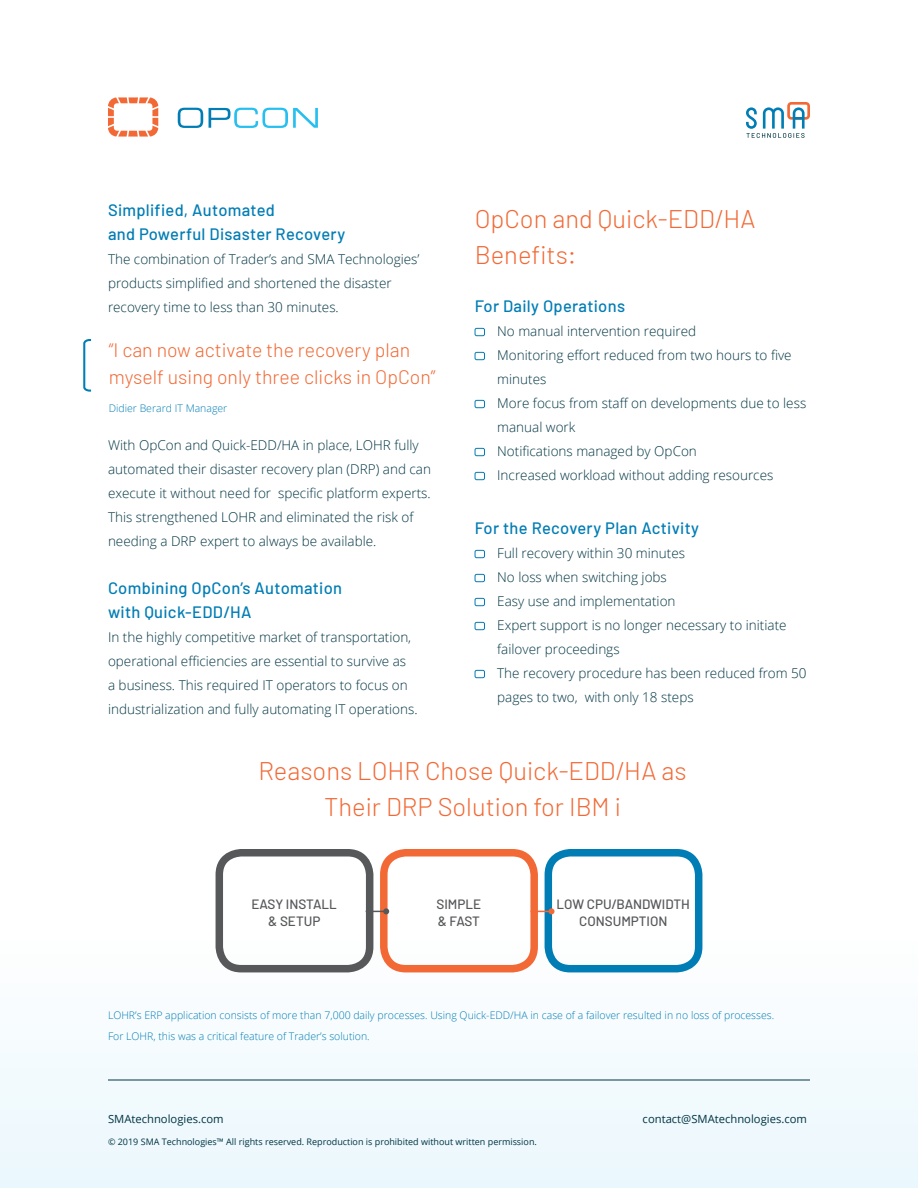
<style>
.page{position:relative;width:918px;height:1188px;background:#fff}
.page>*{position:absolute;margin:0;border:0;box-sizing:border-box;transform-origin:0 0}
.subhead{font:300 25.5px/36px "Barlow";color:#f26935;text-align:center}
.Quote_1{font:300 19.5px/27px "Barlow";color:#f26935}
.Headline_3{font:500 16.5px/24px "Barlow";letter-spacing:.02em;color:#007db5}
.body_text{font:300 13.5px/24px "Open Sans";color:#003543}
.Bullet_Text{font:300 13.5px/24px "Open Sans";color:#003543}
.small_graphic_text{font:500 13.5px/16.2px "Barlow";color:#57585a}
.t1{font:11.25px "Open Sans";color:#003543}
.Attribute{font:300 10.5px/21px "Open Sans";color:#007db5}
.t2{font:9px "Open Sans";color:#003543}
</style>
<div class="page">
<div style="left:0;top:793px;width:918px;height:395px;background:#f9fcfe"></div>
<hr style="left:108px;top:1080px;width:702px;height:1px;background:#003543">
<svg style="left:746px;top:102px;width:64px;height:36px"></svg>
<svg style="left:108px;top:97px;width:50px;height:40px"></svg>
<svg style="left:178px;top:108px;width:25px;height:20px"></svg>
<svg style="left:209px;top:108px;width:109px;height:20px"></svg>
<div style="left:475px;top:328px;width:10px;height:8px;border:1px solid #007db5;border-radius:2px"></div>
<div style="left:475px;top:352px;width:10px;height:8px;border:1px solid #007db5;border-radius:2px"></div>
<div style="left:475px;top:400px;width:10px;height:8px;border:1px solid #007db5;border-radius:2px"></div>
<div style="left:475px;top:448px;width:10px;height:8px;border:1px solid #007db5;border-radius:2px"></div>
<div style="left:475px;top:472px;width:10px;height:8px;border:1px solid #007db5;border-radius:2px"></div>
<div style="left:475px;top:550px;width:10px;height:8px;border:1px solid #007db5;border-radius:2px"></div>
<div style="left:475px;top:574px;width:10px;height:8px;border:1px solid #007db5;border-radius:2px"></div>
<div style="left:475px;top:598px;width:10px;height:8px;border:1px solid #007db5;border-radius:2px"></div>
<div style="left:475px;top:622px;width:10px;height:8px;border:1px solid #007db5;border-radius:2px"></div>
<div style="left:475px;top:670px;width:10px;height:8px;border:1px solid #007db5;border-radius:2px"></div>
<div style="left:216px;top:849px;width:157px;height:123px;border:8px solid #57585a;border-radius:22px"></div>
<div style="left:380px;top:849px;width:158px;height:123px;border:8px solid #f26935;border-radius:22px"></div>
<div style="left:545px;top:849px;width:157px;height:123px;border:8px solid #007db5;border-radius:22px"></div>
<svg style="left:366px;top:908px;width:23px;height:6px"></svg>
<svg style="left:531px;top:908px;width:24px;height:6px"></svg>
<svg style="left:83px;top:339px;width:9px;height:53px"></svg>
<p class="Headline_3" style="left:108px;top:198px;width:239px">Simplified, Automated<br>and Powerful Disaster Recovery</p>
<p class="body_text" style="left:108px;top:247px;width:313px">The combination of Trader’s and SMA Technologies’ products simplified and shortened the disaster recovery time to less than 30 minutes.</p>
<p class="Quote_1" style="left:109px;top:336px;width:328px">“I can now activate the recovery plan myself using only three clicks in OpCon”</p>
<p class="Attribute" style="left:109px;top:397px;width:120px">Didier Berard IT Manager</p>
<p class="body_text" style="left:108px;top:433px;width:325px">With OpCon and Quick-EDD/HA in place, LOHR fully automated their disaster recovery plan (DRP) and can execute it without need for specific platform experts.<br>This strengthened LOHR and eliminated the risk of needing a DRP expert to always be available.</p>
<p class="Headline_3" style="left:108px;top:576px;width:236px">Combining OpCon’s Automation with Quick-EDD/HA</p>
<p class="body_text" style="left:108px;top:625px;width:311px">In the highly competitive market of transportation, operational efficiencies are essential to survive as<br>a business. This required IT operators to focus on industrialization and fully automating IT operations.</p>
<p class="subhead" style="left:475px;top:200px;width:282px;text-align:left">OpCon and Quick-EDD/HA<br>Benefits:</p>
<p class="Headline_3" style="left:475px;top:294px;width:152px">For Daily Operations</p>
<p class="Bullet_Text" style="left:497px;top:319px;width:200px">No manual intervention required</p>
<p class="Bullet_Text" style="left:497px;top:343px;width:296px">Monitoring effort reduced from two hours to five minutes</p>
<p class="Bullet_Text" style="left:497px;top:391px;width:311px">More focus from staff on developments due to less manual work</p>
<p class="Bullet_Text" style="left:497px;top:439px;width:201px">Notifications managed by OpCon</p>
<p class="Bullet_Text" style="left:497px;top:463px;width:278px">Increased workload without adding resources</p>
<p class="Headline_3" style="left:475px;top:516px;width:226px">For the Recovery Plan Activity</p>
<p class="Bullet_Text" style="left:497px;top:541px;width:189px">Full recovery within 30 minutes</p>
<p class="Bullet_Text" style="left:497px;top:565px;width:171px">No loss when switching jobs</p>
<p class="Bullet_Text" style="left:497px;top:589px;width:180px">Easy use and implementation</p>
<p class="Bullet_Text" style="left:497px;top:613px;width:291px">Expert support is no longer necessary to initiate failover proceedings</p>
<p class="Bullet_Text" style="left:497px;top:661px;width:311px">The recovery procedure has been reduced from 50 pages to two, with only 18 steps</p>
<p class="subhead" style="left:258px;top:752px;width:430px">Reasons LOHR Chose Quick-EDD/HA as<br>Their DRP Solution for IBM i</p>
<p class="small_graphic_text" style="left:252px;top:896px;width:87px">EASY INSTALL</p>
<p class="small_graphic_text" style="left:268px;top:912px;width:54px">&amp; SETUP</p>
<p class="small_graphic_text" style="left:436px;top:896px;width:46px">SIMPLE &amp; FAST</p>
<p class="small_graphic_text" style="left:557px;top:896px;width:135px">LOW CPU/BANDWIDTH</p>
<p class="small_graphic_text" style="left:579px;top:912px;width:90px">CONSUMPTION</p>
<p class="Attribute" style="left:108px;top:1004px;width:668px">LOHR’s ERP application consists of more than 7,000 daily processes. Using Quick-EDD/HA in case of a failover resulted in no loss of processes.<br>For LOHR, this was a critical feature of Trader’s solution.</p>
<p class="t1" style="left:108px;top:1112px;width:117px">SMAtechnologies.com</p>
<p class="t1" style="left:643px;top:1112px;width:166px">contact@SMAtechnologies.com</p>
<p class="t2" style="left:108px;top:1135px;width:430px">© 2019 SMA Technologies™ All rights reserved. Reproduction is prohibited without written permission.</p>
</div>
